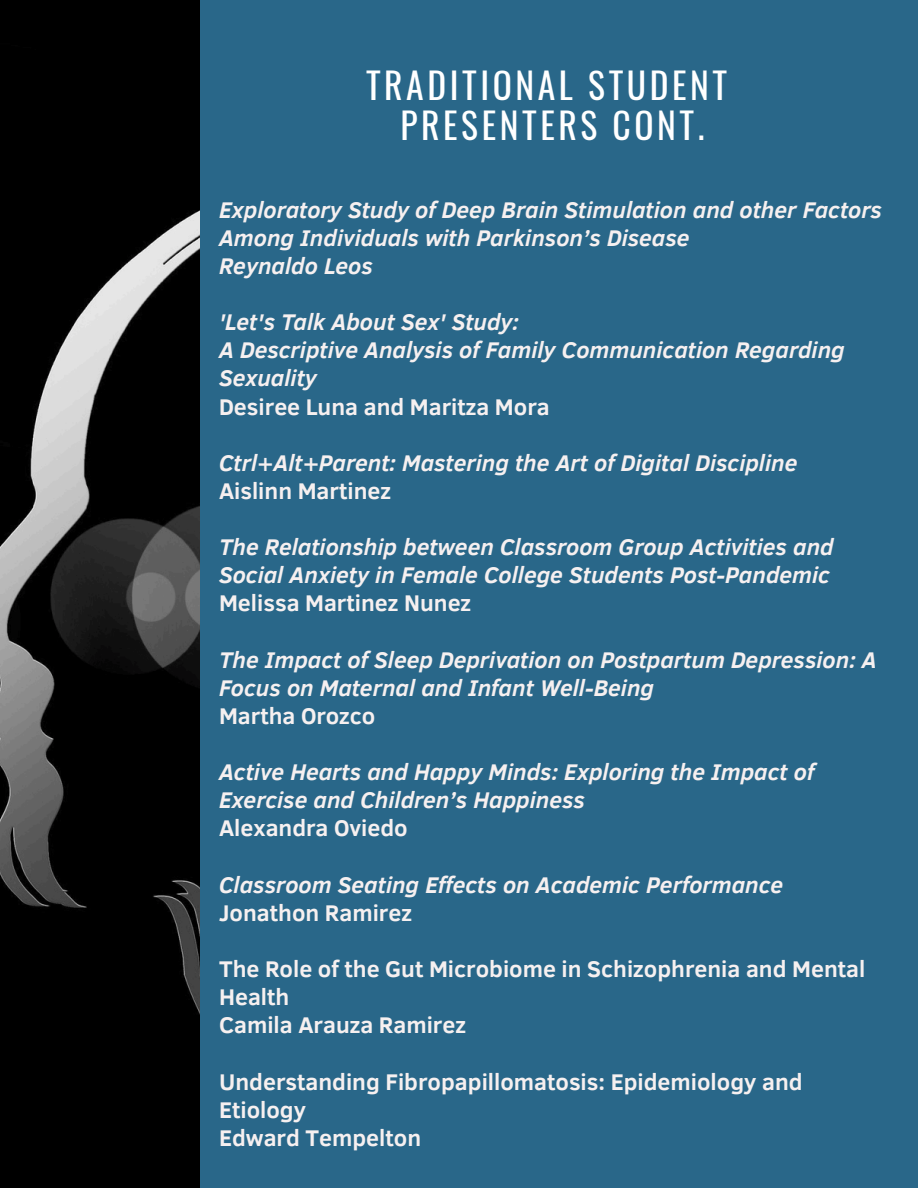
<style>
.page{position:relative;width:918px;height:1188px;background:#296789}
.page>*{position:absolute;margin:0;border:0;box-sizing:border-box;transform-origin:0 0}
.t1{font:35.55px/40.5px "Oswald";letter-spacing:.1em;color:#fff;text-align:center}
.t2{font:italic 700 23.25px/28.2px "Clear Sans";color:#f6f0f0}
.t3{font:700 23.25px/28.2px "Clear Sans";color:#f6f0f0}
</style>
<div class="page">
<img style="left:0;top:0;width:199px;height:1188px">
<p class="t1" style="left:366px;top:63px;width:363px">TRADITIONAL STUDENT<br>PRESENTERS CONT.</p>
<p class="t2" style="left:219px;top:194px;width:664px">Exploratory Study of Deep Brain Stimulation and other Factors<br>Among Individuals with Parkinson’s Disease</p>
<h1 class="t2" style="left:219px;top:250px;width:155px">Reynaldo Leos</h1>
<p class="t2" style="left:219px;top:307px;width:302px">'Let's Talk About Sex' Study:</p>
<p class="t2" style="left:219px;top:335px;width:627px">A Descriptive Analysis of Family Communication Regarding<br>Sexuality</p>
<p class="t3" style="left:219px;top:391px;width:332px">Desiree Luna and Maritza Mora</p>
<p class="t2" style="left:219px;top:447px;width:580px">Ctrl+Alt+Parent: Mastering the Art of Digital Discipline</p>
<p class="t3" style="left:219px;top:475px;width:173px">Aislinn Martinez</p>
<p class="t2" style="left:219px;top:532px;width:616px">The Relationship between Classroom Group Activities and<br>Social Anxiety in Female College Students Post-Pandemic</p>
<p class="t3" style="left:219px;top:588px;width:254px">Melissa Martinez Nunez</p>
<p class="t2" style="left:219px;top:644px;width:659px">The Impact of Sleep Deprivation on Postpartum Depression: A<br>Focus on Maternal and Infant Well-Being</p>
<p class="t3" style="left:219px;top:700px;width:158px">Martha Orozco</p>
<p class="t2" style="left:219px;top:757px;width:597px">Active Hearts and Happy Minds: Exploring the Impact of<br>Exercise and Children’s Happiness</p>
<p class="t3" style="left:219px;top:813px;width:190px">Alexandra Oviedo</p>
<p class="t2" style="left:219px;top:869px;width:566px">Classroom Seating Effects on Academic Performance</p>
<p class="t3" style="left:219px;top:897px;width:194px">Jonathon Ramirez</p>
<p class="t3" style="left:219px;top:954px;width:648px">The Role of the Gut Microbiome in Schizophrenia and Mental<br>Health</p>
<p class="t3" style="left:219px;top:1010px;width:248px">Camila Arauza Ramirez</p>
<p class="t3" style="left:219px;top:1066px;width:585px">Understanding Fibropapillomatosis: Epidemiology and<br>Etiology</p>
<p class="t3" style="left:219px;top:1122px;width:204px">Edward Tempelton</p>
</div>
